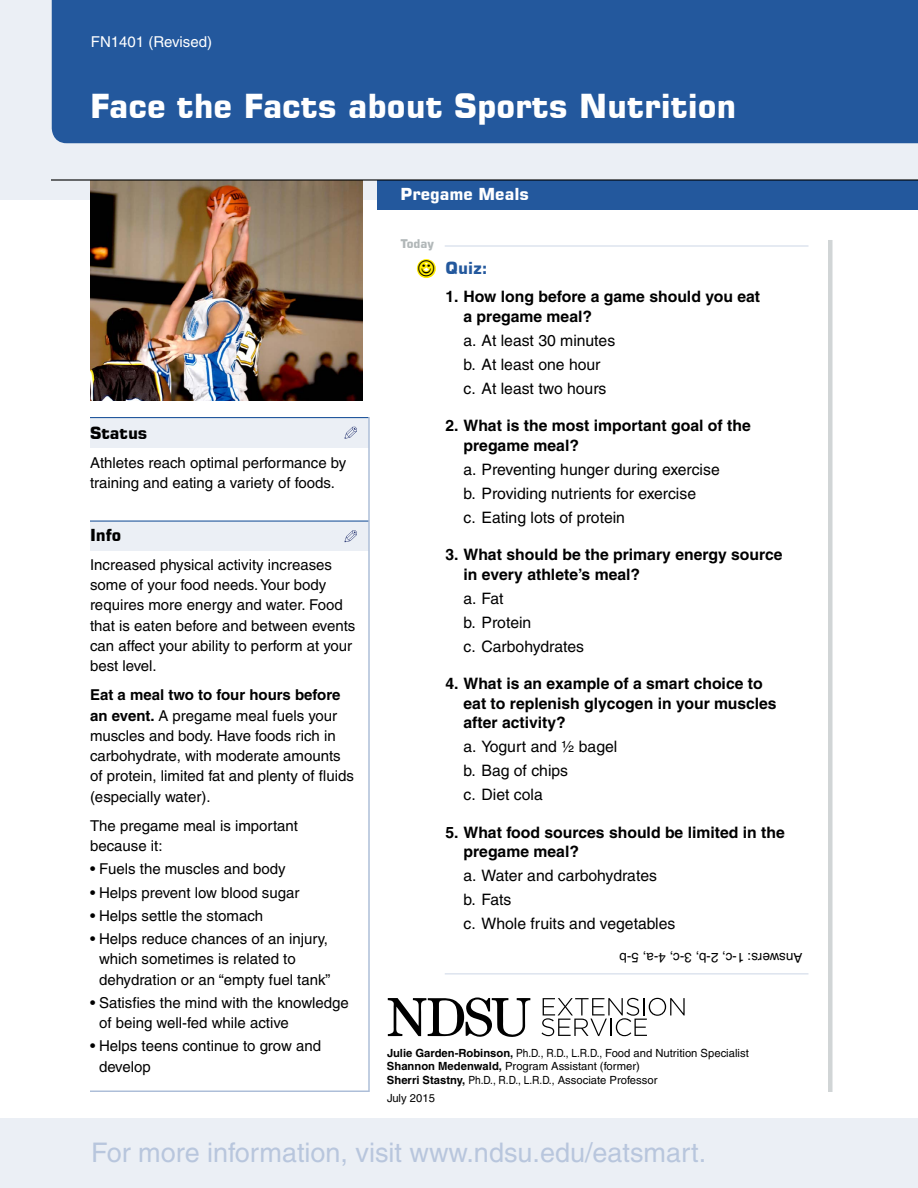
<style>
.page{position:relative;width:918px;height:1188px;background:#fff}
.page>*{position:absolute;margin:0;border:0;box-sizing:border-box;transform-origin:0 0}
.t1{font:700 33px "Square 721 BT";color:#fff}
.t2{font:27px "Helvetica";color:#b8c6dd}
.t3{font:700 16.5px "Square 721 BT";color:#fff}
.t4{font:700 16.5px "Square 721 BT";color:#000}
.t5{font:700 16.5px "Square 721 BT";color:#23589d}
.t6{font:700 15.75px/19.5px "Helvetica";color:#000}
.t7{font:15.75px/24px "Helvetica";color:#000}
.t8{font:15px/20.2px "Helvetica";color:#000}
.t9{font:15px "Helvetica";color:#fff}
.t10{font:13.5px "Helvetica";color:#000}
.t11{font:700 12px "Square 721 BT";color:#b2b8b9}
.t12{font:11.25px/13.5px "Helvetica";color:#000;scale:.9 1}
.t13{font:11.25px "Helvetica";color:#000}
.s1{font-weight:700}
</style>
<div class="page">
<div style="left:0;top:1119px;width:918px;height:69px;background:#ebeff5"></div>
<div style="left:0;top:0;width:918px;height:200px;background:#ebeff5"></div>
<div style="left:377px;top:180px;width:541px;height:29px;background:#23589d"></div>
<div style="left:90px;top:521px;width:279px;height:30px;background:#ebeff5"></div>
<hr style="left:90px;top:520px;width:279px;height:2px;background:#23589d">
<svg style="left:344px;top:530px;width:13px;height:12px"></svg>
<div style="left:52px;top:0;width:866px;height:143px;background:#23589d"></div>
<div style="left:90px;top:418px;width:279px;height:30px;background:#ebeff5"></div>
<hr style="left:90px;top:417px;width:279px;height:1px;background:#23589d">
<svg style="left:344px;top:427px;width:13px;height:12px"></svg>
<hr style="left:368px;top:417px;width:2px;height:675px;background:#adbed8">
<hr style="left:90px;top:1090px;width:279px;height:2px;background:#adbed8">
<hr style="left:828px;top:240px;width:4px;height:852px;background:#d1d5d6">
<hr style="left:445px;top:246px;width:363px;height:1px;background:#ccd7e7">
<hr style="left:445px;top:974px;width:363px;height:1px;background:#ccd7e7">
<img style="left:90px;top:181px;width:273px;height:219px">
<hr style="left:51px;top:179px;width:867px;height:2px;background:#000">
<svg style="left:388px;top:997px;width:142px;height:40px"></svg>
<svg style="left:542px;top:998px;width:143px;height:38px"></svg>
<svg style="left:416px;top:259px;width:20px;height:20px"></svg>
<p class="t9" style="left:91px;top:33px;width:123px">FN1401 (Revised)</p>
<h1 class="t1" style="left:90px;top:86px;width:648px">Face the Facts about Sports Nutrition</h1>
<p class="t4" style="left:90px;top:423px;width:59px">Status</p>
<p class="t8" style="left:90px;top:452px;width:258px">Athletes reach optimal performance by training and eating a variety of foods.</p>
<p class="t4" style="left:90px;top:525px;width:33px">Info</p>
<p class="t8" style="left:90px;top:554px;width:267px">Increased physical activity increases some of your food needs. Your body requires more energy and water. Food that is eaten before and between events can affect your ability to perform at your best level.</p>
<p class="t8" style="left:90px;top:685px;width:265px"><span class="s1">Eat a meal two to four hours before an event.</span> A pregame meal fuels your muscles and body. Have foods rich in carbohydrate, with moderate amounts of protein, limited fat and plenty of fluids (especially water).</p>
<p class="t8" style="left:90px;top:815px;width:210px">The pregame meal is important because it:</p>
<p class="t8" style="left:90px;top:859px;width:197px">• Fuels the muscles and body</p>
<p class="t8" style="left:90px;top:882px;width:211px">• Helps prevent low blood sugar</p>
<p class="t8" style="left:90px;top:905px;width:175px">• Helps settle the stomach</p>
<p class="t8" style="left:99px;top:929px;width:233px;text-indent:-9px">• Helps reduce chances of an injury, which sometimes is related to dehydration or an “empty fuel tank”</p>
<p class="t8" style="left:99px;top:992px;width:251px;text-indent:-9px">• Satisfies the mind with the knowledge of being well-fed while active</p>
<p class="t8" style="left:99px;top:1036px;width:224px;text-indent:-9px">• Helps teens continue to grow and develop</p>
<p class="t3" style="left:400px;top:184px;width:130px">Pregame Meals</p>
<p class="t11" style="left:400px;top:236px;width:35px">Today</p>
<p class="t5" style="left:446px;top:258px;width:44px">Quiz:</p>
<p class="t6" style="left:464px;top:287px;width:298px;text-indent:-18px">1. How long before a game should you eat a pregame meal?</p>
<p class="t7" style="left:464px;top:328px;width:153px">a. At least 30 minutes b. At least one hour c. At least two hours</p>
<p class="t6" style="left:464px;top:416px;width:289px;text-indent:-18px">2. What is the most important goal of the pregame meal?</p>
<p class="t7" style="left:464px;top:457px;width:258px">a. Preventing hunger during exercise b. Providing nutrients for exercise<br>c. Eating lots of protein</p>
<p class="t6" style="left:464px;top:545px;width:321px;text-indent:-18px">3. What should be the primary energy source in every athlete’s meal?</p>
<p class="t7" style="left:464px;top:586px;width:122px">a. Fat<br>b. Protein<br>c. Carbohydrates</p>
<p class="t6" style="left:464px;top:674px;width:315px;text-indent:-18px">4. What is an example of a smart choice to eat to replenish glycogen in your muscles after activity?</p>
<p class="t7" style="left:464px;top:735px;width:155px">a. Yogurt and ½ bagel b. Bag of chips<br>c. Diet cola</p>
<p class="t6" style="left:464px;top:822px;width:323px;text-indent:-18px">5. What food sources should be limited in the pregame meal?</p>
<p class="t7" style="left:464px;top:864px;width:213px">a. Water and carbohydrates<br>b. Fats<br>c. Whole fruits and vegetables</p>
<p class="t10" style="left:802px;top:966px;width:185px;rotate:-180deg">Answers: 1-c, 2-b, 3-c, 4-a, 5-b</p>
<p class="t12" style="left:387px;top:1046px;width:403px"><span class="s1">Julie Garden-Robinson,</span> Ph.D., R.D., L.R.D., Food and Nutrition Specialist<br><span class="s1">Shannon Medenwald,</span> Program Assistant (former)<br><span class="s1">Sherri Stastny,</span> Ph.D., R.D., L.R.D., Associate Professor</p>
<p class="t13" style="left:387px;top:1091px;width:49px">July 2015</p>
<h2 class="t2" style="left:91px;top:1137px;width:617px">For more information, visit www.ndsu.edu/eatsmart.</h2>
</div>
